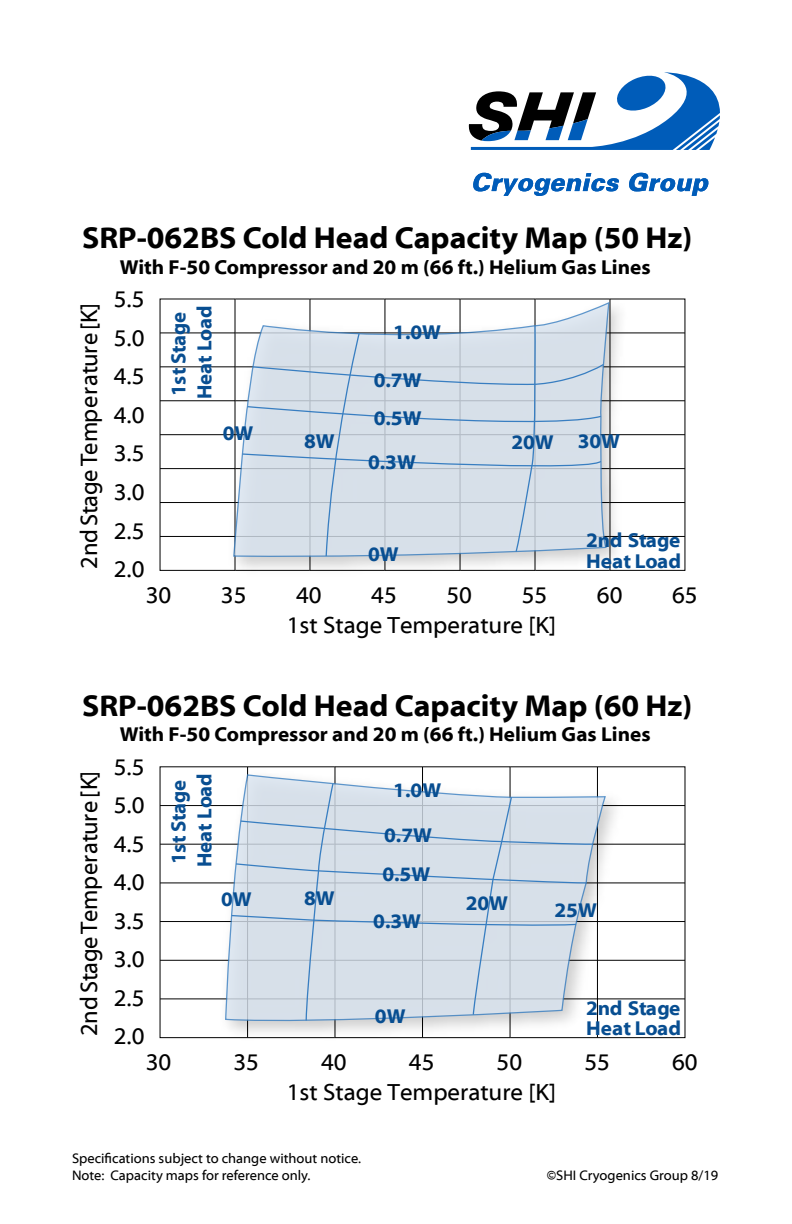
<style>
.page{position:relative;width:792px;height:1224px;background:#fff}
.page>*{position:absolute;margin:0;border:0;box-sizing:border-box;transform-origin:0 0}
.t1{font:700 30.4px "Myriad Web Pro";color:#000}
.t2{font:24.2px "Myriad Web Pro";letter-spacing:.005em;color:#000}
.t3{font:23.8px "Myriad Web Pro";color:#000}
.t4{font:23.6px "Myriad Web Pro";color:#000}
.t5{font:700 20.6px/26px "Myriad Web Pro";letter-spacing:-.005em;color:#084e91}
.t6{font:700 20.4px "Myriad Web Pro";color:#000}
.t7{font:700 20.4px/20.8px "Myriad Web Pro";color:#084e91}
.t8{font:700 20.2px "Myriad Web Pro";color:#000}
.t9{font:700 20.2px/20.8px "Myriad Web Pro";color:#084e91}
.t10{font:14px/16.8px "Myriad Web Pro";color:#000}
</style>
<div class="page">
<svg style="left:468px;top:72px;width:252px;height:78px"></svg>
<svg style="left:473px;top:173px;width:146px;height:23px"></svg>
<svg style="left:629px;top:173px;width:80px;height:23px"></svg>
<hr style="left:160px;top:536px;width:525px;height:1px;background:#000">
<hr style="left:160px;top:502px;width:525px;height:1px;background:#000">
<hr style="left:160px;top:468px;width:525px;height:1px;background:#000">
<hr style="left:160px;top:434px;width:525px;height:1px;background:#000">
<hr style="left:160px;top:400px;width:525px;height:1px;background:#000">
<hr style="left:160px;top:367px;width:525px;height:1px;background:#000">
<hr style="left:160px;top:333px;width:525px;height:1px;background:#000">
<img style="left:219px;top:298px;width:418px;height:273px">
<svg style="left:233px;top:302px;width:377px;height:255px"></svg>
<svg style="left:241px;top:324px;width:364px;height:233px;background:#d1dce6"></svg>
<hr style="left:160px;top:805px;width:525px;height:1px;background:#000">
<hr style="left:160px;top:844px;width:525px;height:1px;background:#000">
<hr style="left:160px;top:883px;width:525px;height:1px;background:#000">
<hr style="left:160px;top:921px;width:525px;height:1px;background:#000">
<hr style="left:160px;top:960px;width:525px;height:1px;background:#000">
<hr style="left:160px;top:999px;width:525px;height:1px;background:#000">
<img style="left:212px;top:766px;width:421px;height:273px">
<svg style="left:225px;top:774px;width:381px;height:247px"></svg>
<svg style="left:230px;top:782px;width:364px;height:240px;background:#d2dce6"></svg>
<h1 class="t1" style="left:82px;top:221px;width:612px">SRP-062BS Cold Head Capacity Map (50 Hz)</h1>
<h3 class="t6" style="left:120px;top:256px;width:532px">With F-50 Compressor and 20 m (66 ft.) Helium Gas Lines</h3>
<h2 class="t2" style="left:76px;top:569px;width:267px;rotate:-90deg">2ndStageTemperature [K]</h2>
<h3 class="t3" style="left:114px;top:286px;width:32px">5.5</h3>
<h3 class="t3" style="left:114px;top:325px;width:32px">5.0</h3>
<h3 class="t3" style="left:114px;top:363px;width:32px">4.5</h3>
<h3 class="t3" style="left:114px;top:402px;width:32px">4.0</h3>
<h3 class="t3" style="left:114px;top:441px;width:32px">3.5</h3>
<h3 class="t3" style="left:114px;top:479px;width:32px">3.0</h3>
<h3 class="t3" style="left:114px;top:518px;width:32px">2.5</h3>
<h3 class="t3" style="left:114px;top:556px;width:32px">2.0</h3>
<h3 class="t5" style="left:166px;top:399px;width:95px;rotate:-90deg">1st Stage<br>Heat Load</h3>
<h3 class="t7" style="left:223px;top:423px;width:32px">0W</h3>
<h3 class="t7" style="left:393px;top:322px;width:49px">1.0W</h3>
<h3 class="t7" style="left:374px;top:370px;width:49px">0.7W</h3>
<h3 class="t7" style="left:374px;top:408px;width:49px">0.5W</h3>
<h3 class="t7" style="left:304px;top:431px;width:32px">8W</h3>
<h3 class="t7" style="left:511px;top:432px;width:110px">20W 30W</h3>
<h3 class="t7" style="left:368px;top:452px;width:49px">0.3W</h3>
<h3 class="t7" style="left:368px;top:544px;width:32px">0W</h3>
<h3 class="t7" style="left:586px;top:530px;width:97px">2nd Stage<br>Heat Load</h3>
<h3 class="t3" style="left:146px;top:582px;width:27px">30</h3>
<h3 class="t3" style="left:221px;top:582px;width:27px">35</h3>
<h3 class="t3" style="left:296px;top:582px;width:27px">40</h3>
<h3 class="t3" style="left:371px;top:582px;width:27px">45</h3>
<h3 class="t3" style="left:446px;top:582px;width:27px">50</h3>
<h3 class="t3" style="left:522px;top:582px;width:27px">55</h3>
<h3 class="t3" style="left:597px;top:582px;width:27px">60</h3>
<h3 class="t3" style="left:672px;top:582px;width:27px">65</h3>
<h3 class="t3" style="left:287px;top:612px;width:271px">1st Stage Temperature [K]</h3>
<h1 class="t1" style="left:82px;top:689px;width:612px">SRP-062BS Cold Head Capacity Map (60 Hz)</h1>
<h3 class="t8" style="left:120px;top:724px;width:532px">With F-50 Compressor and 20 m (66 ft.) Helium Gas Lines</h3>
<h2 class="t2" style="left:76px;top:1036px;width:267px;rotate:-90deg">2ndStageTemperature [K]</h2>
<h3 class="t4" style="left:114px;top:754px;width:32px">5.5</h3>
<h3 class="t4" style="left:114px;top:793px;width:32px">5.0</h3>
<h3 class="t4" style="left:114px;top:831px;width:32px">4.5</h3>
<h3 class="t4" style="left:114px;top:870px;width:32px">4.0</h3>
<h3 class="t4" style="left:114px;top:908px;width:32px">3.5</h3>
<h3 class="t4" style="left:114px;top:947px;width:32px">3.0</h3>
<h3 class="t4" style="left:114px;top:985px;width:32px">2.5</h3>
<h3 class="t4" style="left:114px;top:1024px;width:32px">2.0</h3>
<h3 class="t5" style="left:166px;top:867px;width:95px;rotate:-90deg">1st Stage<br>Heat Load</h3>
<h3 class="t9" style="left:221px;top:889px;width:32px">0W</h3>
<h3 class="t9" style="left:304px;top:889px;width:32px">8W</h3>
<h3 class="t9" style="left:393px;top:780px;width:49px">1.0W</h3>
<h3 class="t9" style="left:384px;top:826px;width:49px">0.7W</h3>
<h3 class="t9" style="left:382px;top:864px;width:49px">0.5W</h3>
<h3 class="t9" style="left:373px;top:911px;width:49px">0.3W</h3>
<h3 class="t9" style="left:466px;top:893px;width:44px">20W</h3>
<h3 class="t9" style="left:375px;top:1007px;width:32px">0W</h3>
<h3 class="t9" style="left:554px;top:900px;width:44px">25W</h3>
<h3 class="t9" style="left:586px;top:998px;width:97px">2nd Stage<br>Heat Load</h3>
<h3 class="t4" style="left:146px;top:1049px;width:27px">30</h3>
<h3 class="t4" style="left:233px;top:1049px;width:27px">35</h3>
<h3 class="t4" style="left:321px;top:1049px;width:27px">40</h3>
<h3 class="t4" style="left:409px;top:1049px;width:27px">45</h3>
<h3 class="t4" style="left:497px;top:1049px;width:27px">50</h3>
<h3 class="t4" style="left:584px;top:1049px;width:27px">55</h3>
<h3 class="t4" style="left:672px;top:1049px;width:27px">60</h3>
<h3 class="t4" style="left:287px;top:1079px;width:271px">1st Stage Temperature [K]</h3>
<p class="t10" style="left:72px;top:1150px;width:291px">Specifications subject to change without notice.<br>Note: Capacity maps for reference only.</p>
<p class="t10" style="left:547px;top:1167px;width:173px">©SHI Cryogenics Group 8/19</p>
</div>
